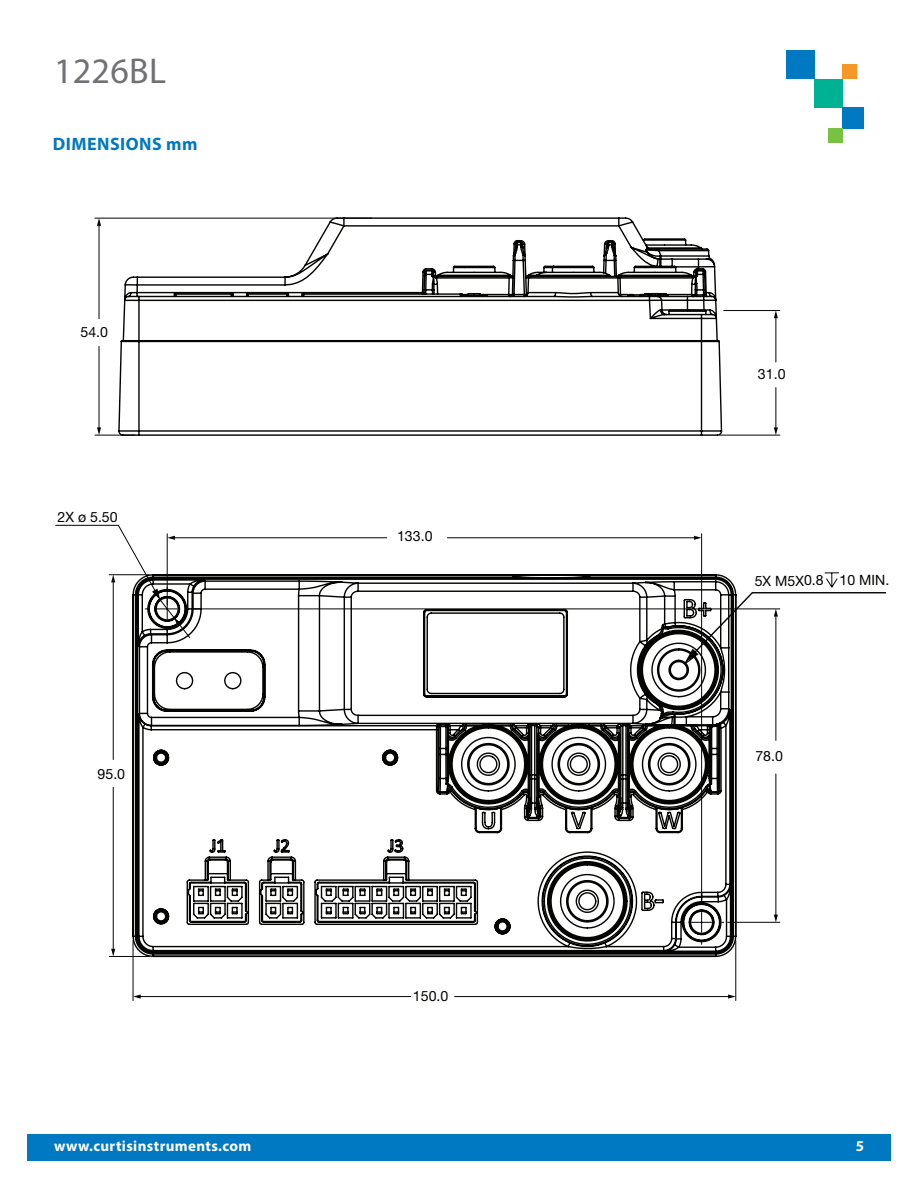
<style>
.page{position:relative;width:918px;height:1188px;background:#fff}
.page>*{position:absolute;margin:0;border:0;box-sizing:border-box;transform-origin:0 0}
.t1{font:36px "Myriad Pro";letter-spacing:.01em;color:#717074}
.t2{font:700 18px "Myriad Pro";letter-spacing:.025em;color:#0079c2}
.t3{font:700 15px "Myriad Pro";letter-spacing:.025em;color:#fff}
.t4{font:14.25px "Helvetica Neue LT Std";color:#040503}
</style>
<div class="page">
<div style="left:27px;top:1134px;width:864px;height:26px;background:#0079c2"></div>
<div style="left:786px;top:51px;width:29px;height:28px;background:#0079c2"></div>
<div style="left:815px;top:79px;width:28px;height:28px;background:#00b294"></div>
<div style="left:843px;top:107px;width:21px;height:21px;background:#0079c2"></div>
<div style="left:843px;top:65px;width:14px;height:14px;background:#f79728"></div>
<div style="left:829px;top:128px;width:14px;height:14px;background:#79c142"></div>
<hr style="left:447px;top:537px;width:248px;height:1px;background:#040503">
<svg style="left:694px;top:536px;width:7px;height:4px"></svg>
<hr style="left:173px;top:537px;width:214px;height:1px;background:#040503">
<hr style="left:701px;top:534px;width:1px;height:362px;background:#040503">
<hr style="left:455px;top:996px;width:275px;height:1px;background:#040503">
<svg style="left:728px;top:995px;width:7px;height:4px"></svg>
<hr style="left:139px;top:996px;width:272px;height:1px;background:#040503">
<svg style="left:134px;top:995px;width:7px;height:4px"></svg>
<hr style="left:735px;top:940px;width:1px;height:61px;background:#040503">
<hr style="left:133px;top:940px;width:1px;height:61px;background:#040503">
<hr style="left:113px;top:581px;width:1px;height:179px;background:#040503">
<svg style="left:111px;top:524px;width:80px;height:115px"></svg>
<hr style="left:113px;top:787px;width:1px;height:163px;background:#040503">
<svg style="left:111px;top:949px;width:4px;height:7px"></svg>
<hr style="left:109px;top:574px;width:40px;height:1px;background:#040503">
<hr style="left:109px;top:956px;width:40px;height:1px;background:#040503">
<hr style="left:776px;top:388px;width:1px;height:41px;background:#040503">
<svg style="left:774px;top:427px;width:4px;height:8px"></svg>
<hr style="left:776px;top:317px;width:1px;height:45px;background:#040503">
<svg style="left:774px;top:311px;width:4px;height:7px"></svg>
<hr style="left:720px;top:435px;width:60px;height:1px;background:#040503">
<hr style="left:724px;top:310px;width:56px;height:1px;background:#040503">
<hr style="left:776px;top:774px;width:1px;height:142px;background:#040503">
<svg style="left:774px;top:915px;width:4px;height:7px"></svg>
<hr style="left:776px;top:615px;width:1px;height:125px;background:#040503">
<hr style="left:728px;top:922px;width:52px;height:1px;background:#040503">
<hr style="left:99px;top:346px;width:1px;height:83px;background:#040503">
<svg style="left:97px;top:427px;width:4px;height:8px"></svg>
<hr style="left:99px;top:224px;width:1px;height:95px;background:#040503">
<svg style="left:97px;top:219px;width:4px;height:7px"></svg>
<hr style="left:95px;top:435px;width:40px;height:1px;background:#040503">
<hr style="left:95px;top:218px;width:277px;height:1px;background:#040503">
<svg style="left:132px;top:573px;width:605px;height:385px"></svg>
<svg style="left:117px;top:217px;width:606px;height:219px"></svg>
<hr style="left:56px;top:525px;width:62px;height:1px;background:#040503">
<svg style="left:684px;top:572px;width:203px;height:93px"></svg>
<h1 class="t1" style="left:54px;top:49px;width:114px">1226BL</h1>
<p class="t2" style="left:53px;top:132px;width:146px">DIMENSIONS mm</p>
<p class="t4" style="left:80px;top:324px;width:29px">54.0</p>
<p class="t4" style="left:58px;top:509px;width:62px">2X ø 5.50</p>
<p class="t4" style="left:98px;top:765px;width:29px">95.0</p>
<p class="t4" style="left:397px;top:527px;width:37px">133.0</p>
<p class="t4" style="left:413px;top:988px;width:37px">150.0</p>
<p class="t4" style="left:758px;top:366px;width:29px">31.0</p>
<p class="t4" style="left:755px;top:572px;width:136px">5X M5X0.8 10 MIN.</p>
<p class="t4" style="left:755px;top:748px;width:29px">78.0</p>
<p class="t3" style="left:54px;top:1136px;width:199px">www.curtisinstruments.com</p>
<p class="t3" style="left:856px;top:1136px;width:10px">5</p>
</div>
